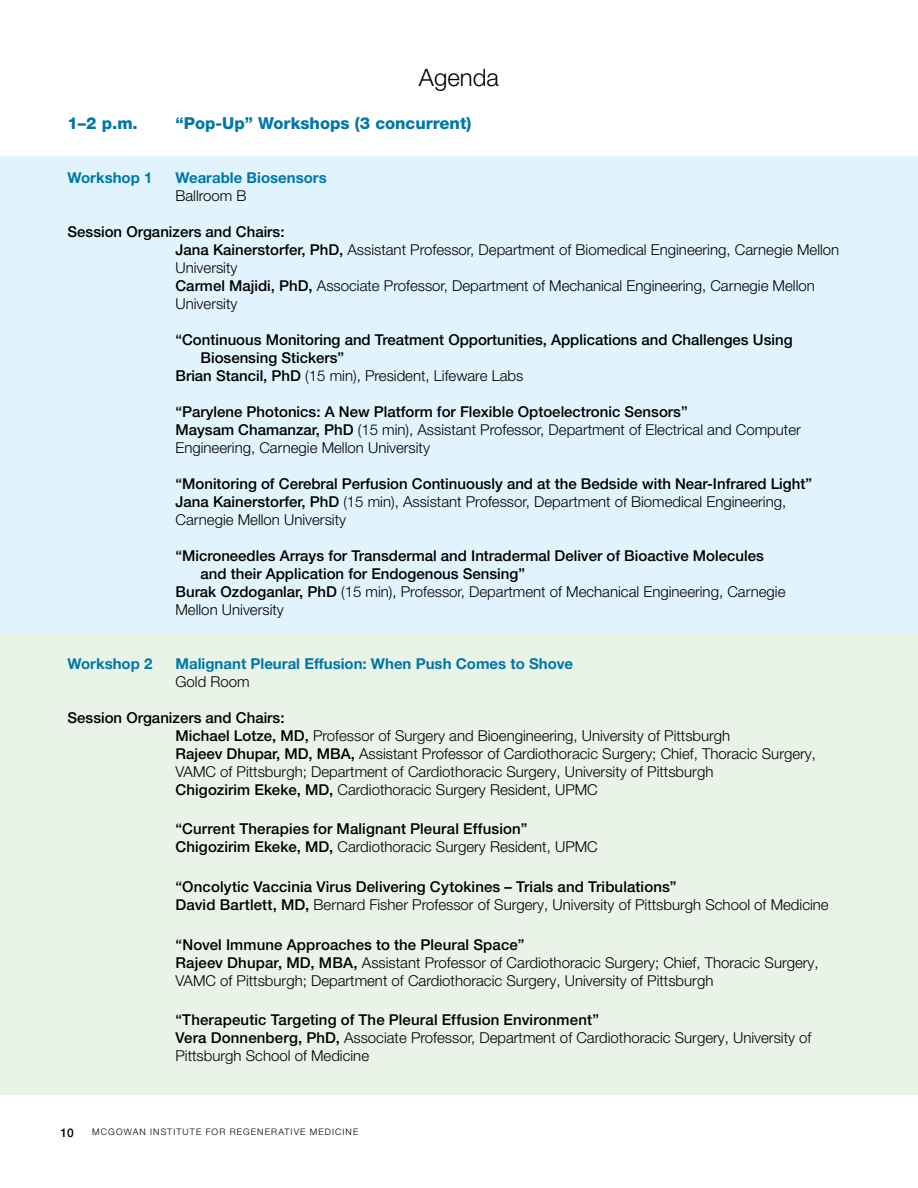
<style>
.page{position:relative;width:918px;height:1188px;background:#fff}
.page>*{position:absolute;margin:0;border:0;box-sizing:border-box;transform-origin:0 0}
.t1{font:300 24px "Helvetica Neue LT Pro";color:#000}
.t2{font:800 16.5px "Helvetica Neue LT Pro";color:#0078a7}
.t3{font:300 15px/18px "Helvetica Neue LT Pro";color:#000}
.t4{font:500 15px/18px "Helvetica Neue LT Pro";color:#000}
.t5{font:700 15px "Helvetica Neue LT Pro";color:#0078a7}
.t6{font:500 12px "Helvetica Neue LT Pro";color:#000}
.t7{font:300 9px "Helvetica Neue LT Pro";letter-spacing:.12em;color:#000}
.s1{font-weight:500}
.s2{font-weight:300}
</style>
<div class="page">
<div style="left:0;top:633px;width:918px;height:462px;background:#eaf3e7"></div>
<div style="left:0;top:157px;width:918px;height:476px;background:#e1f4fd"></div>
<h1 class="t1" style="left:419px;top:62px;width:82px">Agenda</h1>
<p class="t2" style="left:68px;top:113px;width:72px">1–2 p.m.</p>
<p class="t2" style="left:175px;top:113px;width:297px">“Pop-Up” Workshops (3 concurrent)</p>
<p class="t5" style="left:68px;top:168px;width:87px">Workshop 1</p>
<p class="t5" style="left:176px;top:168px;width:153px">Wearable Biosensors</p>
<p class="t3" style="left:176px;top:186px;width:73px">Ballroom B</p>
<p class="t3" style="left:176px;top:222px;width:665px;text-indent:-108px"><span class="s1">Session Organizers and Chairs:<br>Jana Kainerstorfer, PhD,</span> Assistant Professor, Department of Biomedical Engineering, Carnegie Mellon University<br><span class="s1">Carmel Majidi, PhD,</span> Associate Professor, Department of Mechanical Engineering, Carnegie Mellon University</p>
<p class="t4" style="left:176px;top:330px;width:619px">“Continuous Monitoring and Treatment Opportunities, Applications and Challenges Using</p>
<p class="t4" style="left:201px;top:348px;width:145px">Biosensing Stickers”</p>
<p class="t3" style="left:176px;top:366px;width:349px"><span class="s1">Brian Stancil, PhD</span> (15 min), President, Lifeware Labs</p>
<p class="t3" style="left:176px;top:402px;width:627px"><span class="s1">“Parylene Photonics: A New Platform for Flexible Optoelectronic Sensors”<br>Maysam Chamanzar, PhD</span> (15 min), Assistant Professor, Department of Electrical and Computer<br>Engineering, Carnegie Mellon University</p>
<p class="t4" style="left:176px;top:474px;width:638px">“Monitoring of Cerebral Perfusion Continuously and at the Bedside with Near-Infrared Light”<br>Jana Kainerstorfer, PhD <span class="s2">(15 min), Assistant Professor, Department of Biomedical Engineering,<br>Carnegie Mellon University</span></p>
<p class="t4" style="left:176px;top:546px;width:590px">“Microneedles Arrays for Transdermal and Intradermal Deliver of Bioactive Molecules</p>
<p class="t4" style="left:201px;top:564px;width:326px">and their Application for Endogenous Sensing”</p>
<p class="t3" style="left:176px;top:582px;width:611px"><span class="s1">Burak Ozdoganlar, PhD</span> (15 min), Professor, Department of Mechanical Engineering, Carnegie</p>
<p class="t3" style="left:176px;top:600px;width:110px">Mellon University</p>
<p class="t5" style="left:68px;top:654px;width:87px">Workshop 2</p>
<p class="t5" style="left:176px;top:654px;width:399px">Malignant Pleural Effusion: When Push Comes to Shove</p>
<p class="t3" style="left:176px;top:672px;width:76px">Gold Room</p>
<p class="t3" style="left:176px;top:708px;width:642px;text-indent:-108px"><span class="s1">Session Organizers and Chairs:<br>Michael Lotze, MD,</span> Professor of Surgery and Bioengineering, University of Pittsburgh<br><span class="s1">Rajeev Dhupar, MD, MBA,</span> Assistant Professor of Cardiothoracic Surgery; Chief, Thoracic Surgery, VAMC of Pittsburgh; Department of Cardiothoracic Surgery, University of Pittsburgh<br><span class="s1">Chigozirim Ekeke, MD,</span> Cardiothoracic Surgery Resident, UPMC</p>
<p class="t4" style="left:176px;top:820px;width:424px">“Current Therapies for Malignant Pleural Effusion”<br>Chigozirim Ekeke, MD, <span class="s2">Cardiothoracic Surgery Resident, UPMC</span></p>
<p class="t4" style="left:176px;top:877px;width:655px">“Oncolytic Vaccinia Virus Delivering Cytokines – Trials and Tribulations”<br>David Bartlett, MD, <span class="s2">Bernard Fisher Professor of Surgery, University of Pittsburgh School of Medicine</span></p>
<p class="t3" style="left:176px;top:935px;width:645px"><span class="s1">“Novel Immune Approaches to the Pleural Space”<br>Rajeev Dhupar, MD, MBA,</span> Assistant Professor of Cardiothoracic Surgery; Chief, Thoracic Surgery,<br>VAMC of Pittsburgh; Department of Cardiothoracic Surgery, University of Pittsburgh</p>
<p class="t3" style="left:175px;top:1010px;width:637px"><span class="s1">“Therapeutic Targeting of The Pleural Effusion Environment”<br>Vera Donnenberg, PhD,</span> Associate Professor, Department of Cardiothoracic Surgery, University of<br>Pittsburgh School of Medicine</p>
<p class="t6" style="left:60px;top:1125px;width:15px">10</p>
<p class="t7" style="left:92px;top:1127px;width:268px">MCGOWAN INSTITUTE FOR REGENERATIVE MEDICINE</p>
</div>
